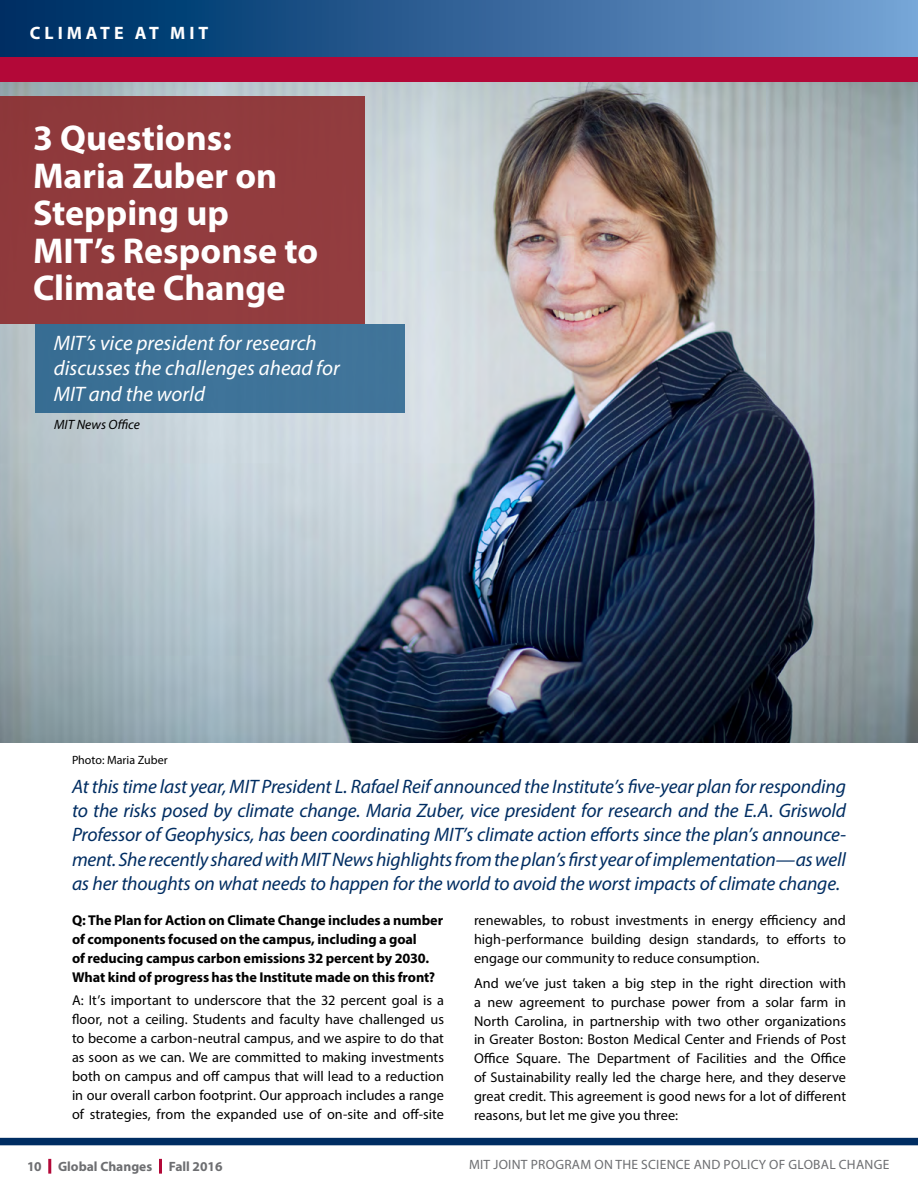
<style>
.page{position:relative;width:918px;height:1188px;background:#fff}
.page>*{position:absolute;margin:0;border:0;box-sizing:border-box;transform-origin:0 0}
.Article_Headline{font:700 36px/37.5px "Myriad Pro";color:#fff}
.Article_Subtitle{font:italic 21px/25.2px "Myriad Pro";color:#fff}
.Article_Intro_Paragr{font:italic 19.5px/24.2px "Myriad Pro";letter-spacing:-.01em;color:#002d62;text-align:justify}
.Section_Header__for{font:700 18px "Myriad Pro";letter-spacing:.22em;color:#fff}
.t1{font:14.25px/18.9px "Myriad Pro";color:#000;text-align:justify}
.Normal_Subheader___Q{font:700 14.25px/18.9px "Myriad Pro";letter-spacing:-.005em;color:#000}
.t2{font:13.5px "Myriad Pro";letter-spacing:.02em;color:#6d6e71}
.t3{font:700 13.5px "Myriad Pro";color:#6d6e71}
.Article_Byline{font:italic 13.5px "Myriad Pro";letter-spacing:.005em;color:#000}
.Photo_Caption{font:12px "Myriad Pro";color:#000}
</style>
<div class="page">
<img style="left:0;top:82px;width:918px;height:660px">
<div style="left:0;top:97px;width:364px;height:227px;background:#913b3e"></div>
<div style="left:36px;top:324px;width:369px;height:88px;background:#3e7398"></div>
<div style="left:0;top:1138px;width:918px;height:7px;background:#002d62"></div>
<hr style="left:48px;top:1159px;width:3px;height:15px;background:#b30838">
<hr style="left:159px;top:1159px;width:3px;height:15px;background:#b30838">
<div style="left:0;top:0;width:918px;height:58px;background:linear-gradient(to right,#00295f,#74a0d3)"></div>
<div style="left:910px;top:57px;width:8px;height:25px;background:#b30838"></div>
<div style="left:0;top:57px;width:917px;height:25px;background:#b30838"></div>
<p class="Section_Header__for" style="left:30px;top:21px;width:180px">CLIMATE AT MIT</p>
<p class="Article_Headline" style="left:33px;top:118px;width:287px">3 Questions:<br>Maria Zuber on<br>Stepping up<br>MIT’s Response to<br>Climate Change</p>
<p class="Article_Subtitle" style="left:54px;top:330px;width:288px">MIT’s vice president for research discusses the challenges ahead for<br>MIT and the world</p>
<p class="Article_Byline" style="left:54px;top:416px;width:87px">MIT News Office</p>
<p class="Photo_Caption" style="left:72px;top:752px;width:97px">Photo: Maria Zuber</p>
<p class="Article_Intro_Paragr" style="left:72px;top:774px;width:776px">At this time last year, MIT President L. Rafael Reif announced the Institute’s five-year plan for responding to the risks posed by climate change. Maria Zuber, vice president for research and the E.A. Griswold Professor of Geophysics, has been coordinating MIT’s climate action efforts since the plan’s announce&shy;ment. She recently shared with MIT News highlights from the plan’s first year of implementation—as well as her thoughts on what needs to happen for the world to avoid the worst impacts of climate change.</p>
<p class="Normal_Subheader___Q" style="left:72px;top:910px;width:373px">Q: The Plan for Action on Climate Change includes a number of components focused on the campus, including a goal<br>of reducing campus carbon emissions 32 percent by 2030.<br>What kind of progress has the Institute made on this front?</p>
<p class="t1" style="left:72px;top:991px;width:374px">A: It’s important to underscore that the 32 percent goal is a floor, not a ceiling. Students and faculty have challenged us to become a carbon-neutral campus, and we aspire to do that as soon as we can. We are committed to making investments both on campus and off campus that will lead to a reduction in our overall carbon footprint. Our approach includes a range of strategies, from the expanded use of on-site and off-site</p>
<p class="t1" style="left:474px;top:911px;width:374px">renewables, to robust investments in energy efficiency and high-performance building design standards, to efforts to engage our community to reduce consumption.</p>
<p class="t1" style="left:474px;top:973px;width:374px">And we’ve just taken a big step in the right direction with a new agreement to purchase power from a solar farm in North Carolina, in partnership with two other organizations in Greater Boston: Boston Medical Center and Friends of Post Office Square. The Department of Facilities and the Office of Sustainability really led the charge here, and they deserve great credit. This agreement is good news for a lot of different reasons, but let me give you three:</p>
<p class="t3" style="left:27px;top:1157px;width:197px">10 Global Changes Fall 2016</p>
<p class="t2" style="left:469px;top:1156px;width:422px">MIT JOINT PROGRAM ON THE SCIENCE AND POLICY OF GLOBAL CHANGE</p>
</div>
